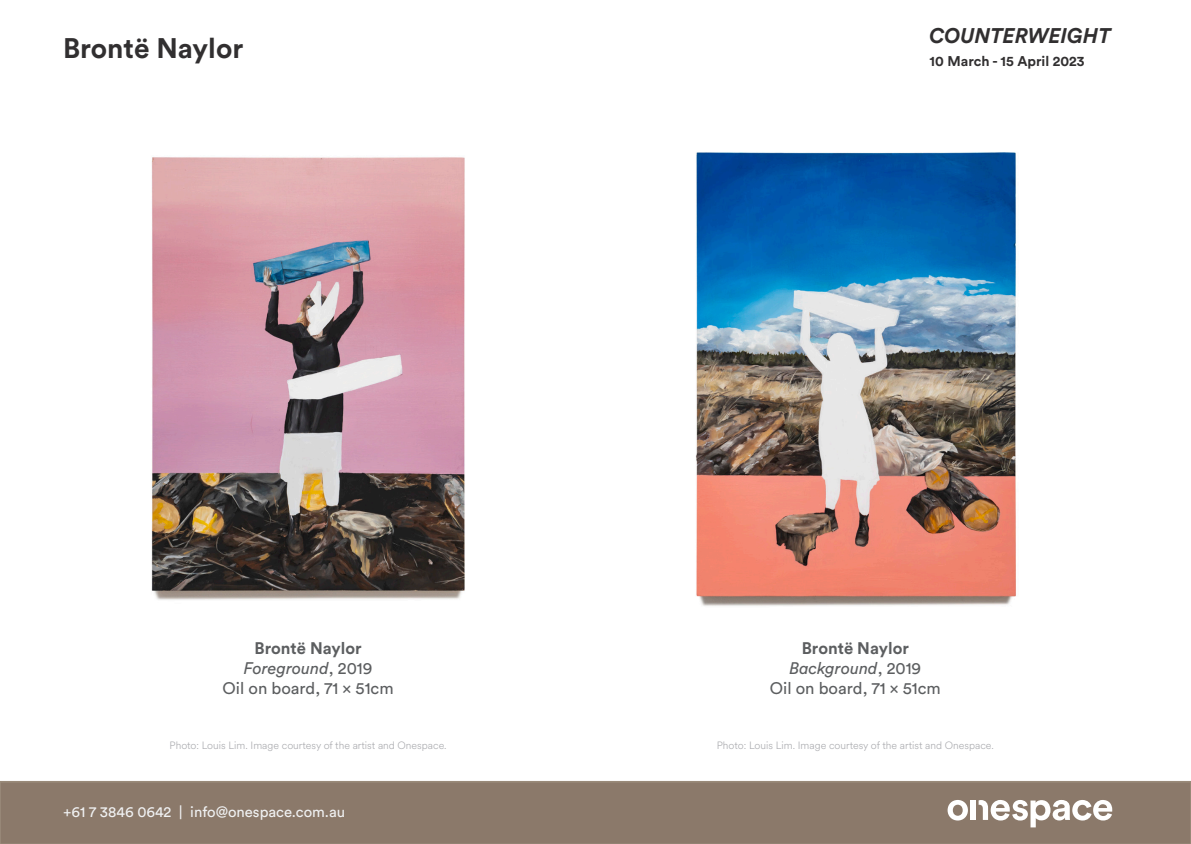
<style>
.page{position:relative;width:1191px;height:844px;background:#fff}
.page>*{position:absolute;margin:0;border:0;box-sizing:border-box;transform-origin:0 0}
.t1{font:700 28px "Circular Std";color:#312f30}
.t2{font:italic 700 21px "Circular Std";color:#312f30}
.t3{font:700 16.62px/19.9px "Circular Std";color:#5c5e60;text-align:center}
.t4{font:16.62px "Circular Std";color:#5c5e60}
.t5{font:14.88px "Circular Std";color:#f0f1f2}
.t6{font:700 14px "Circular Std";color:#312f30}
.t7{font:300 10.5px "Circular Spotify Text";color:#a8a9ad}
.s1{font-weight:400;font-style:italic}
.s2{font-weight:400}
</style>
<div class="page">
<div style="left:0;top:781px;width:1191px;height:62px;background:#8b796a"></div>
<svg style="left:947px;top:799px;width:21px;height:21px"></svg>
<div style="left:970px;top:800px;width:5px;height:19px;background:#fff"></div>
<svg style="left:978px;top:799px;width:134px;height:28px"></svg>
<img style="left:695px;top:152px;width:321px;height:454px">
<img style="left:151px;top:157px;width:314px;height:443px">
<h1 class="t1" style="left:63px;top:30px;width:182px">Brontë Naylor</h1>
<p class="t3" style="left:244px;top:637px;width:130px">Brontë Naylor<br><span class="s1">Foreground</span><span class="s2">, 2019</span></p>
<p class="t4" style="left:223px;top:678px;width:172px">Oil on board, 71 x 51cm</p>
<p class="t7" style="left:169px;top:737px;width:279px">Photo: Louis Lim. Image courtesy of the artist and Onespace.</p>
<h3 class="t5" style="left:63px;top:802px;width:284px">+61 7 3846 0642 | info@onespace.com.au</h3>
<h2 class="t2" style="left:929px;top:22px;width:183px">COUNTERWEIGHT</h2>
<h3 class="t6" style="left:929px;top:52px;width:156px">10 March - 15 April 2023</h3>
<p class="t3" style="left:789px;top:637px;width:133px">Brontë Naylor<br><span class="s1">Background</span><span class="s2">, 2019</span></p>
<p class="t4" style="left:770px;top:678px;width:172px">Oil on board, 71 x 51cm</p>
<p class="t7" style="left:717px;top:737px;width:279px">Photo: Louis Lim. Image courtesy of the artist and Onespace.</p>
</div>
